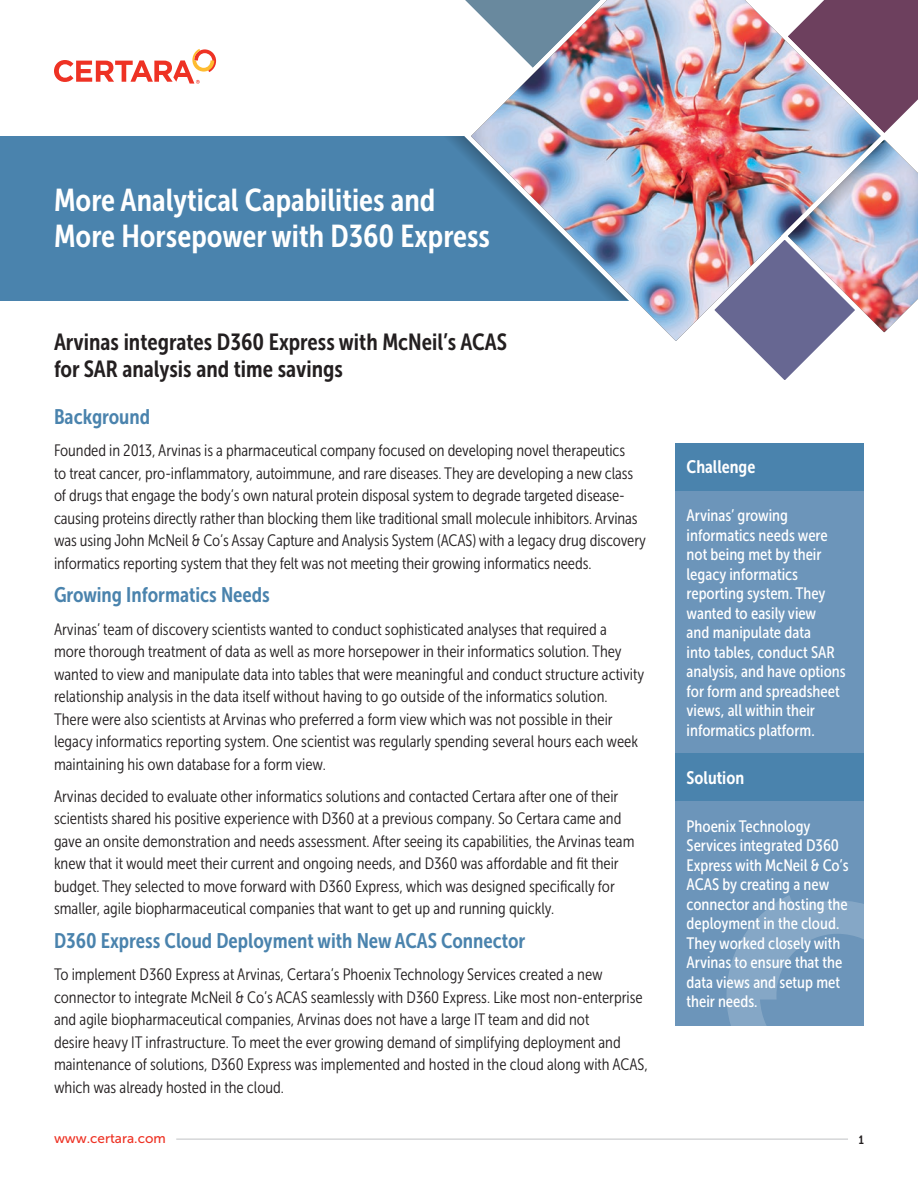
<style>
.page{position:relative;width:918px;height:1188px;background:#fff}
.page>*{position:absolute;margin:0;border:0;box-sizing:border-box;transform-origin:0 0}
.t1{font:31.5px/36px "Museo Sans Cond 700";color:#fff}
.t2{font:23.25px/27px "Museo Sans Cond 700";color:#231f20}
.t3{font:21px "Museo Sans Cond 700";color:#4a83ad}
.t4{font:18px "Museo Sans Cond 700";color:#fff}
.t5{font:16.5px/22.5px "Museo Sans Cond 300";color:#231f20}
.t6{font:16.5px/19.5px "Museo Sans Cond 500";color:#fff}
.t7{font:13.5px "Museo Sans 500";color:#ee3224}
.t8{font:12px "Museo Sans Cond 700";color:#231f20}
</style>
<div class="page">
<hr style="left:176px;top:1139px;width:672px;height:1px;background:#c7c9cb">
<div style="left:0;top:136px;width:665px;height:164px;background:#4a83ad"></div>
<svg style="left:54px;top:49px;width:162px;height:35px"></svg>
<img style="left:461px;top:0;width:244px;height:341px">
<img style="left:705px;top:0;width:213px;height:380px">
<div style="left:675px;top:490px;width:189px;height:263px;background:#6c95ba"></div>
<div style="left:675px;top:443px;width:189px;height:48px;background:#4a83ad"></div>
<div style="left:675px;top:801px;width:189px;height:224px;background:#6c95ba"></div>
<div style="left:675px;top:753px;width:189px;height:48px;background:#4a83ad"></div>
<svg style="left:727px;top:895px;width:137px;height:130px"></svg>
<h1 class="t1" style="left:54px;top:183px;width:438px">More Analytical Capabilities and<br>More Horsepower with D360 Express</h1>
<h2 class="t2" style="left:54px;top:329px;width:454px">Arvinas integrates D360 Express with McNeil’s ACAS for SAR analysis and time savings</h2>
<p class="t3" style="left:54px;top:405px;width:98px">Background</p>
<p class="t5" style="left:54px;top:439px;width:594px">Founded in 2013, Arvinas is a pharmaceutical company focused on developing novel therapeutics<br>to treat cancer, pro-inflammatory, autoimmune, and rare diseases. They are developing a new class of drugs that engage the body’s own natural protein disposal system to degrade targeted disease&shy;causing proteins directly rather than blocking them like traditional small molecule inhibitors. Arvinas was using John McNeil &amp; Co’s Assay Capture and Analysis System (ACAS) with a legacy drug discovery informatics reporting system that they felt was not meeting their growing informatics needs.</p>
<p class="t3" style="left:54px;top:583px;width:217px">Growing Informatics Needs</p>
<p class="t5" style="left:54px;top:618px;width:592px">Arvinas’ team of discovery scientists wanted to conduct sophisticated analyses that required a<br>more thorough treatment of data as well as more horsepower in their informatics solution. They wanted to view and manipulate data into tables that were meaningful and conduct structure activity relationship analysis in the data itself without having to go outside of the informatics solution.<br>There were also scientists at Arvinas who preferred a form view which was not possible in their legacy informatics reporting system. One scientist was regularly spending several hours each week maintaining his own database for a form view.</p>
<p class="t5" style="left:54px;top:785px;width:582px">Arvinas decided to evaluate other informatics solutions and contacted Certara after one of their scientists shared his positive experience with D360 at a previous company. So Certara came and gave an onsite demonstration and needs assessment. After seeing its capabilities, the Arvinas team knew that it would meet their current and ongoing needs, and D360 was affordable and fit their budget. They selected to move forward with D360 Express, which was designed specifically for smaller, agile biopharmaceutical companies that want to get up and running quickly.</p>
<p class="t3" style="left:54px;top:929px;width:473px">D360 Express Cloud Deployment with New ACAS Connector</p>
<p class="t5" style="left:54px;top:964px;width:596px">To implement D360 Express at Arvinas, Certara’s Phoenix Technology Services created a new connector to integrate McNeil &amp; Co’s ACAS seamlessly with D360 Express. Like most non-enterprise and agile biopharmaceutical companies, Arvinas does not have a large IT team and did not<br>desire heavy IT infrastructure. To meet the ever growing demand of simplifying deployment and maintenance of solutions, D360 Express was implemented and hosted in the cloud along with ACAS, which was already hosted in the cloud.</p>
<p class="t4" style="left:687px;top:457px;width:70px">Challenge</p>
<p class="t6" style="left:687px;top:506px;width:161px">Arvinas’ growing informatics needs were not being met by their legacy informatics reporting system. They wanted to easily view<br>and manipulate data<br>into tables, conduct SAR analysis, and have options for form and spreadsheet views, all within their informatics platform.</p>
<p class="t4" style="left:687px;top:768px;width:59px">Solution</p>
<p class="t6" style="left:687px;top:816px;width:164px">Phoenix Technology<br>Services integrated D360<br>Express with McNeil &amp; Co’s<br>ACAS by creating a new connector and hosting the deployment in the cloud.<br>They worked closely with<br>Arvinas to ensure that the data views and setup met their needs.</p>
<p class="t7" style="left:54px;top:1131px;width:113px">www.certara.com</p>
<p class="t8" style="left:859px;top:1133px;width:7px">1</p>
</div>
